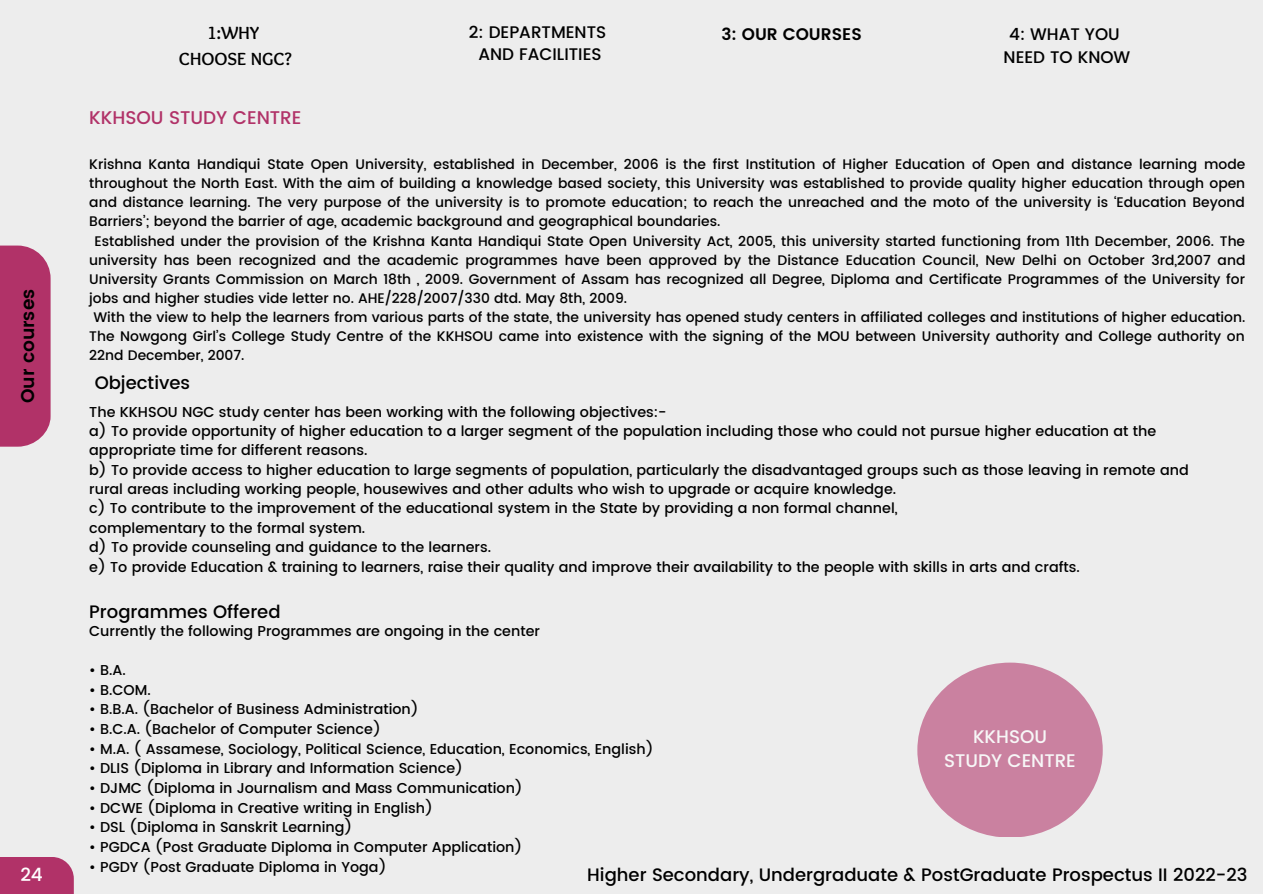
<style>
.page{position:relative;width:1263px;height:894px;background:#fff}
.page>*{position:absolute;margin:0;border:0;box-sizing:border-box;transform-origin:0 0}
.t1{font:500 18.45px "Poppins";color:#b13268}
.t2{font:600 18.45px "Poppins";color:#000}
.t3{font:500 18.45px "Poppins";color:#fff}
.t4{font:500 18.3px/24.8px "Poppins";color:#fff;text-align:center}
.t5{font:700 18.3px/25.8px "Sukar";color:#000;text-align:center}
.t6{font:500 18px "Poppins";color:#000}
.t7{font:500 16.8px/22.5px "Poppins";color:#000;text-align:center}
.t8{font:600 16.8px "Poppins";color:#000}
.t9{font:500 14.4px/19.4px "Poppins";color:#000}
.t10{font:500 14.25px "Poppins";color:#000}
.t11{font:500 13.95px "Poppins";color:#000}
</style>
<div class="page">
<div style="left:0;top:0;width:1263px;height:893px;background:#ededed"></div>
<div style="left:0;top:245px;width:51px;height:201px;background:#b13268"></div>
<div style="left:0;top:857px;width:74px;height:36px;background:#b13268"></div>
<div style="left:917px;top:662px;width:186px;height:174px;background:#ca81a0;border-radius:50%"></div>
<h2 class="t5" style="left:179px;top:21px;width:114px">1:WHY<br>CHOOSE NGC?</h2>
<p class="t7" style="left:469px;top:21px;width:139px">2: DEPARTMENTS<br>AND FACILITIES</p>
<p class="t8" style="left:722px;top:25px;width:142px">3: OUR COURSES</p>
<p class="t7" style="left:1003px;top:23px;width:128px">4: WHAT YOU<br>NEED TO KNOW</p>
<h1 class="t1" style="left:89px;top:107px;width:214px">KKHSOU STUDY CENTRE</h1>
<p class="t11" style="left:89px;top:156px;width:1157px">Krishna Kanta Handiqui State Open University, established in December, 2006 is the first Institution of Higher Education of Open and distance learning mode</p>
<p class="t11" style="left:89px;top:175px;width:1157px">throughout the North East. With the aim of building a knowledge based society, this University was established to provide quality higher education through open</p>
<p class="t11" style="left:89px;top:194px;width:1157px">and distance learning. The very purpose of the university is to promote education; to reach the unreached and the moto of the university is ‘Education Beyond</p>
<p class="t11" style="left:89px;top:213px;width:633px">Barriers’; beyond the barrier of age, academic background and geographical boundaries.</p>
<p class="t11" style="left:95px;top:232px;width:1152px">Established under the provision of the Krishna Kanta Handiqui State Open University Act, 2005, this university started functioning from 11th December, 2006. The</p>
<p class="t11" style="left:89px;top:251px;width:1158px">university has been recognized and the academic programmes have been approved by the Distance Education Council, New Delhi on October 3rd,2007 and</p>
<p class="t11" style="left:89px;top:271px;width:1157px">University Grants Commission on March 18th , 2009. Government of Assam has recognized all Degree, Diploma and Certificate Programmes of the University for</p>
<p class="t11" style="left:89px;top:290px;width:539px">jobs and higher studies vide letter no. AHE/228/2007/330 dtd. May 8th, 2009.</p>
<p class="t11" style="left:93px;top:309px;width:1153px">With the view to help the learners from various parts of the state, the university has opened study centers in affiliated colleges and institutions of higher education.</p>
<p class="t11" style="left:89px;top:328px;width:1157px">The Nowgong Girl’s College Study Centre of the KKHSOU came into existence with the signing of the MOU between University authority and College authority on</p>
<p class="t11" style="left:89px;top:347px;width:157px">22nd December, 2007.</p>
<p class="t6" style="left:95px;top:372px;width:97px">Objectives</p>
<p class="t9" style="left:89px;top:402px;width:1101px">The KKHSOU NGC study center has been working with the following objectives:-<br>a) To provide opportunity of higher education to a larger segment of the population including those who could not pursue higher education at the appropriate time for different reasons.<br>b) To provide access to higher education to large segments of population, particularly the disadvantaged groups such as those leaving in remote and rural areas including working people, housewives and other adults who wish to upgrade or acquire knowledge.<br>c) To contribute to the improvement of the educational system in the State by providing a non formal channel,<br>complementary to the formal system.<br>d) To provide counseling and guidance to the learners.<br>e) To provide Education &amp; training to learners, raise their quality and improve their availability to the people with skills in arts and crafts.</p>
<p class="t6" style="left:89px;top:600px;width:193px">Programmes Offered</p>
<p class="t10" style="left:89px;top:622px;width:452px">Currently the following Programmes are ongoing in the center</p>
<p class="t10" style="left:89px;top:661px;width:38px">• B.A.</p>
<p class="t10" style="left:89px;top:681px;width:63px">• B.COM.</p>
<p class="t10" style="left:89px;top:700px;width:331px">• B.B.A. (Bachelor of Business Administration)</p>
<p class="t10" style="left:89px;top:720px;width:293px">• B.C.A. (Bachelor of Computer Science)</p>
<p class="t10" style="left:89px;top:740px;width:566px">• M.A. ( Assamese, Sociology, Political Science, Education, Economics, English)</p>
<p class="t10" style="left:89px;top:759px;width:375px">• DLIS (Diploma in Library and Information Science)</p>
<p class="t10" style="left:89px;top:779px;width:435px">• DJMC (Diploma in Journalism and Mass Communication)</p>
<p class="t10" style="left:89px;top:799px;width:345px">• DCWE (Diploma in Creative writing in English)</p>
<p class="t10" style="left:89px;top:818px;width:264px">• DSL (Diploma in Sanskrit Learning)</p>
<p class="t10" style="left:89px;top:838px;width:434px">• PGDCA (Post Graduate Diploma in Computer Application)</p>
<p class="t10" style="left:89px;top:858px;width:299px">• PGDY (Post Graduate Diploma in Yoga)</p>
<h1 class="t2" style="left:17px;top:403px;width:116px;rotate:-90deg">Our courses</h1>
<h2 class="t4" style="left:944px;top:723px;width:133px">KKHSOU<br>STUDY CENTRE</h2>
<h1 class="t3" style="left:20px;top:863px;width:24px">24</h1>
<p class="t6" style="left:587px;top:864px;width:662px">Higher Secondary, Undergraduate &amp; PostGraduate Prospectus II 2022-23</p>
</div>
